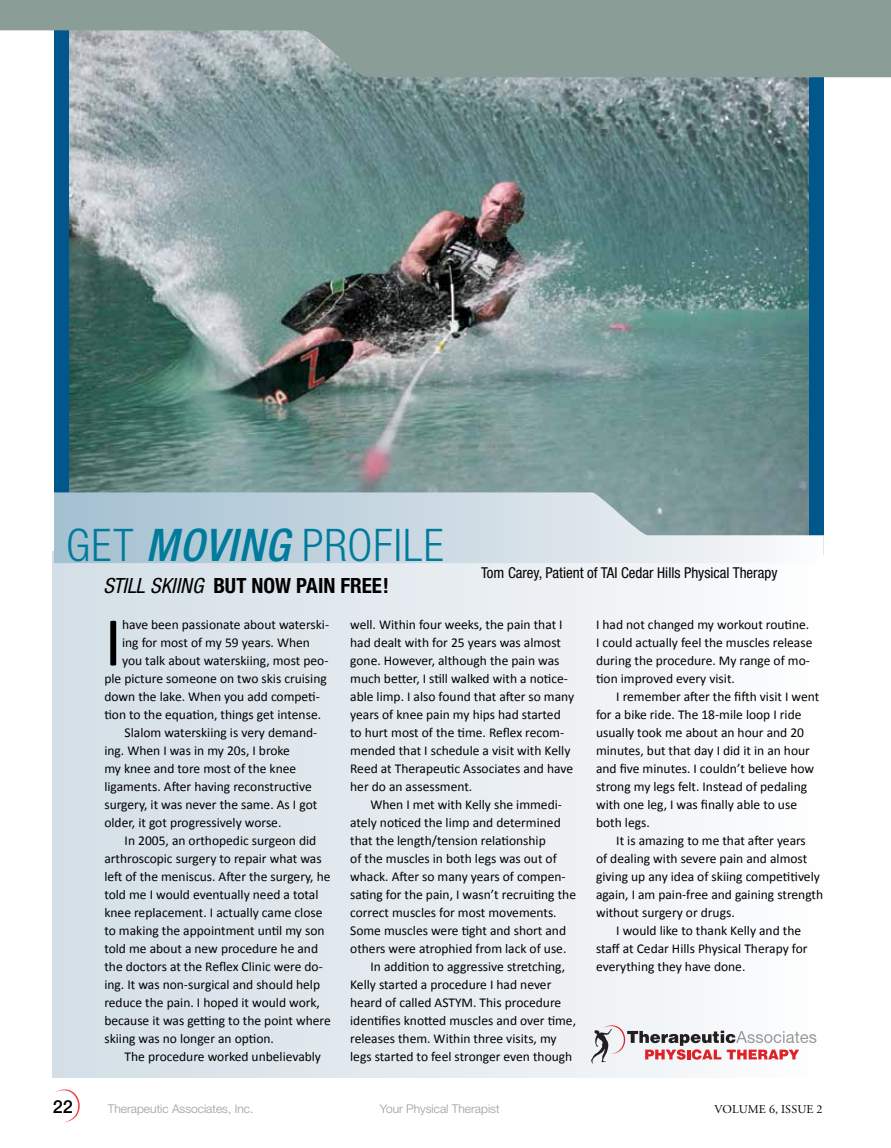
<style>
.page{position:relative;width:891px;height:1148px;background:#fff}
.page>*{position:absolute;margin:0;border:0;box-sizing:border-box;transform-origin:0 0}
.t1{font:70.2px "Calibri";color:#000}
.t2{font:300 condensed 45px "Helvetica Neue";letter-spacing:.025em;color:#007b9b}
.t3{font:700 condensed 21px "Helvetica Neue";color:#000}
.t4{font:500 18px "Helvetica Neue";color:#000}
.t5{font:condensed 15px "Helvetica Neue";color:#000}
.t6{font:13.5px/18px "Calibri";color:#000}
.t7{font:300 12px "Helvetica Neue";color:#999b9e}
.t8{font:12px "Adobe Garamond Pro";letter-spacing:.015em;color:#000}
.s1{font-weight:500;font-style:italic}
.s2{font-weight:400;font-style:italic}
</style>
<div class="page">
<div style="left:53px;top:551px;width:769px;height:526px;background:linear-gradient(to right,#d2dee6,#fcfcfd)"></div>
<svg style="left:591px;top:1015px;width:225px;height:48px"></svg>
<div style="left:54px;top:0;width:769px;height:554px;background:#00578b"></div>
<img style="left:69px;top:77px;width:740px;height:415px">
<svg style="left:0;top:0;width:891px;height:77px;background:#93a5a0"></svg>
<svg style="left:54px;top:492px;width:770px;height:71px;background:#b8cbd4"></svg>
<svg style="left:54px;top:1077px;width:37px;height:45px"></svg>
<h2 class="t2" style="left:66px;top:519px;width:379px">GET <span class="s1">MOVING</span> PROFILE</h2>
<h3 class="t3" style="left:104px;top:572px;width:287px"><span class="s2">Still Skiing</span> BUT NOW PAIN FREE!</h3>
<p class="t5" style="left:481px;top:564px;width:298px">Tom Carey, Patient of TAI Cedar Hills Physical Therapy</p>
<h1 class="t1" style="left:104px;top:597px;width:19px">I</h1>
<p class="t6" style="left:122px;top:616px;width:209px">have been passionate about waterski-</p>
<p class="t6" style="left:122px;top:634px;width:189px">ing for most of my 59 years. When</p>
<p class="t6" style="left:122px;top:652px;width:208px">you talk about waterskiing, most peo-</p>
<p class="t6" style="left:104px;top:670px;width:224px">ple picture someone on two skis cruising</p>
<p class="t6" style="left:104px;top:688px;width:217px">down the lake. When you add competi-</p>
<p class="t6" style="left:104px;top:706px;width:218px">tion to the equation, things get intense.</p>
<p class="t6" style="left:125px;top:724px;width:194px">Slalom waterskiing is very demand-</p>
<p class="t6" style="left:104px;top:742px;width:187px">ing. When I was in my 20s, I broke</p>
<p class="t6" style="left:104px;top:760px;width:193px">my knee and tore most of the knee</p>
<p class="t6" style="left:104px;top:778px;width:209px">ligaments. After having reconstructive</p>
<p class="t6" style="left:104px;top:796px;width:214px">surgery, it was never the same. As I got</p>
<p class="t6" style="left:104px;top:814px;width:179px">older, it got progressively worse.</p>
<p class="t6" style="left:125px;top:832px;width:193px">In 2005, an orthopedic surgeon did</p>
<p class="t6" style="left:104px;top:850px;width:219px">arthroscopic surgery to repair what was</p>
<p class="t6" style="left:104px;top:868px;width:228px">left of the meniscus. After the surgery, he</p>
<p class="t6" style="left:104px;top:886px;width:216px">told me I would eventually need a total</p>
<p class="t6" style="left:104px;top:904px;width:220px">knee replacement. I actually came close</p>
<p class="t6" style="left:104px;top:922px;width:222px">to making the appointment until my son</p>
<p class="t6" style="left:104px;top:940px;width:215px">told me about a new procedure he and</p>
<p class="t6" style="left:104px;top:958px;width:220px">the doctors at the Reflex Clinic were do-</p>
<p class="t6" style="left:104px;top:976px;width:217px">ing. It was non-surgical and should help</p>
<p class="t6" style="left:104px;top:994px;width:217px">reduce the pain. I hoped it would work,</p>
<p class="t6" style="left:104px;top:1012px;width:228px">because it was getting to the point where</p>
<p class="t6" style="left:104px;top:1030px;width:171px">skiing was no longer an option.</p>
<p class="t6" style="left:125px;top:1048px;width:198px">The procedure worked unbelievably</p>
<p class="t6" style="left:350px;top:616px;width:225px">well. Within four weeks, the pain that I had dealt with for 25 years was almost gone. However, although the pain was much better, I still walked with a notice&shy;able limp. I also found that after so many years of knee pain my hips had started to hurt most of the time. Reflex recom&shy;mended that I schedule a visit with Kelly Reed at Therapeutic Associates and have her do an assessment.</p>
<p class="t6" style="left:370px;top:795px;width:193px">When I met with Kelly she immedi-</p>
<p class="t6" style="left:350px;top:813px;width:212px">ately noticed the limp and determined</p>
<p class="t6" style="left:350px;top:831px;width:197px">that the length/tension relationship</p>
<p class="t6" style="left:350px;top:849px;width:208px">of the muscles in both legs was out of</p>
<p class="t6" style="left:350px;top:867px;width:217px">whack. After so many years of compen-</p>
<p class="t6" style="left:350px;top:885px;width:227px">sating for the pain, I wasn’t recruiting the</p>
<p class="t6" style="left:350px;top:903px;width:208px">correct muscles for most movements.</p>
<p class="t6" style="left:350px;top:921px;width:217px">Some muscles were tight and short and</p>
<p class="t6" style="left:350px;top:939px;width:218px">others were atrophied from lack of use.</p>
<p class="t6" style="left:370px;top:957px;width:196px">In addition to aggressive stretching,</p>
<p class="t6" style="left:350px;top:975px;width:203px">Kelly started a procedure I had never</p>
<p class="t6" style="left:350px;top:993px;width:213px">heard of called ASTYM. This procedure</p>
<p class="t6" style="left:350px;top:1011px;width:227px">identifies knotted muscles and over time,</p>
<p class="t6" style="left:350px;top:1029px;width:208px">releases them. Within three visits, my</p>
<p class="t6" style="left:350px;top:1047px;width:224px">legs started to feel stronger even though</p>
<p class="t6" style="left:596px;top:615px;width:218px">I had not changed my workout routine.<br>I could actually feel the muscles release during the procedure. My range of mo&shy;tion improved every visit.</p>
<p class="t6" style="left:596px;top:687px;width:225px;text-indent:20px">I remember after the fifth visit I went for a bike ride. The 18-mile loop I ride usually took me about an hour and 20 minutes, but that day I did it in an hour and five minutes. I couldn’t believe how strong my legs felt. Instead of pedaling with one leg, I was finally able to use both legs.</p>
<p class="t6" style="left:616px;top:831px;width:191px">It is amazing to me that after years</p>
<p class="t6" style="left:596px;top:849px;width:213px">of dealing with severe pain and almost</p>
<p class="t6" style="left:596px;top:867px;width:225px">giving up any idea of skiing competitively</p>
<p class="t6" style="left:596px;top:885px;width:229px">again, I am pain-free and gaining strength</p>
<p class="t6" style="left:596px;top:903px;width:140px">without surgery or drugs.</p>
<p class="t6" style="left:616px;top:921px;width:186px">I would like to thank Kelly and the</p>
<p class="t6" style="left:596px;top:939px;width:213px">staff at Cedar Hills Physical Therapy for</p>
<p class="t6" style="left:596px;top:957px;width:151px">everything they have done.</p>
<h3 class="t4" style="left:53px;top:1095px;width:22px">22</h3>
<p class="t7" style="left:108px;top:1101px;width:147px">Therapeutic Associates, Inc.</p>
<p class="t7" style="left:380px;top:1101px;width:121px">Your Physical Therapist</p>
<p class="t8" style="left:714px;top:1101px;width:110px">VOLUME 6, ISSUE 2</p>
</div>
